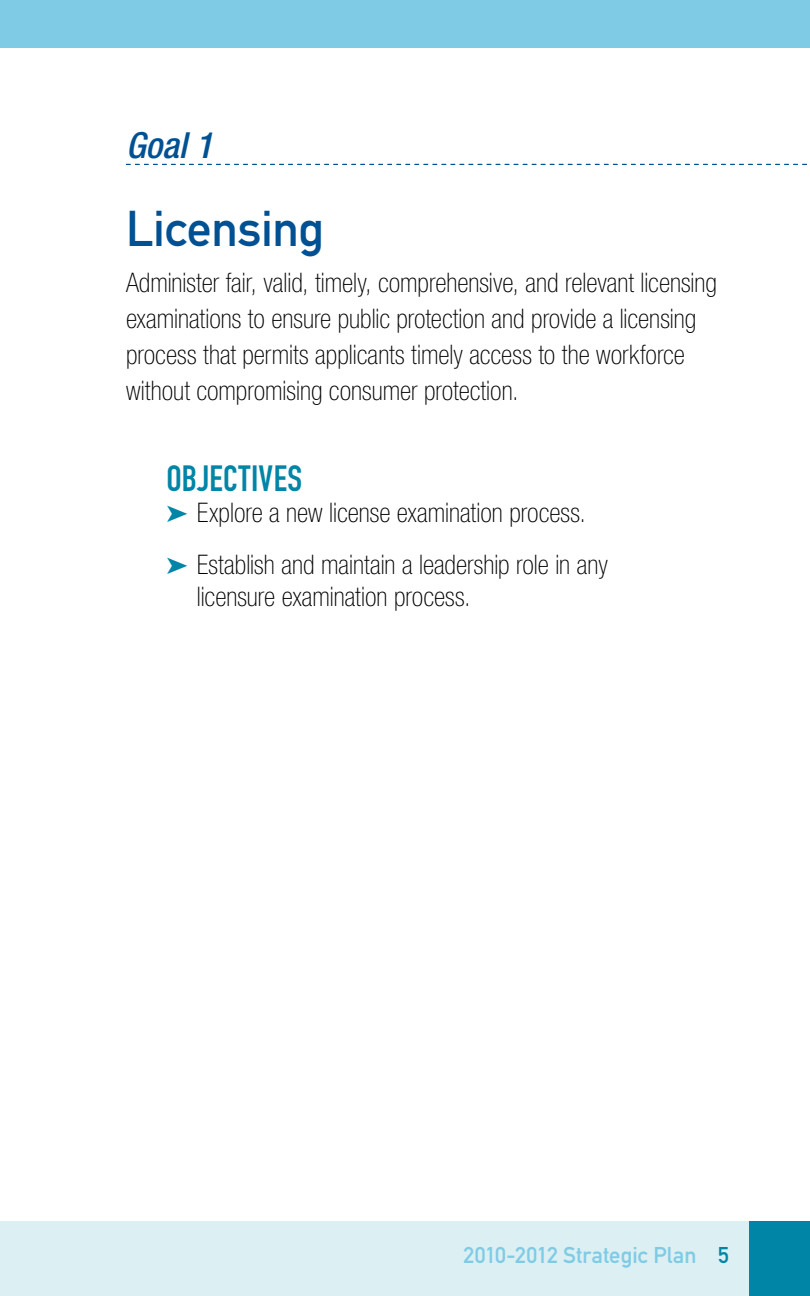
<style>
.page{position:relative;width:810px;height:1296px;background:#fff}
.page>*{position:absolute;margin:0;border:0;box-sizing:border-box;transform-origin:0 0}
.t1{font:49.5px "DIN Mittelschrift Std";letter-spacing:-.005em;color:#005193}
.t2{font:36px "DIN Engschrift Alternate";letter-spacing:.01em;color:#0085a6}
.t3{font:italic 500 condensed 36px "Helvetica Neue LT Std";color:#005193}
.t4{font:100 condensed 27px/36px "Helvetica Neue LT Std";color:#000}
.t5{font:22.5px "DIN Mittelschrift Std";color:#7fcbe5}
.s1{color:#0085a6}
</style>
<div class="page">
<div style="left:0;top:1222px;width:785px;height:74px;background:#dceff2"></div>
<div style="left:749px;top:1222px;width:61px;height:74px;background:#0085a6"></div>
<svg style="left:126px;top:164px;width:681px;height:1px"></svg>
<div style="left:0;top:0;width:810px;height:47px;background:#7fcbe5"></div>
<h2 class="t3" style="left:126px;top:124px;width:88px">Goal 1</h2>
<h1 class="t1" style="left:126px;top:199px;width:200px">Licensing</h1>
<p class="t4" style="left:126px;top:264px;width:593px">Administer fair, valid, timely, comprehensive, and relevant licensing examinations to ensure public protection and provide a licensing process that permits applicants timely access to the workforce without compromising consumer protection.</p>
<h2 class="t2" style="left:166px;top:457px;width:137px">OBJECTIVES</h2>
<p class="t4" style="left:166px;top:487px;width:443px;line-height:51.8px"><span class="s1">➤</span> Explore a new license examination process. <span class="s1">➤</span> Establish and maintain a leadership role in any</p>
<p class="t4" style="left:197px;top:578px;width:275px">licensure examination process.</p>
<p class="t5" style="left:463px;top:1242px;width:267px">2010-2012 Strategic Plan <span class="s1">5</span></p>
</div>
